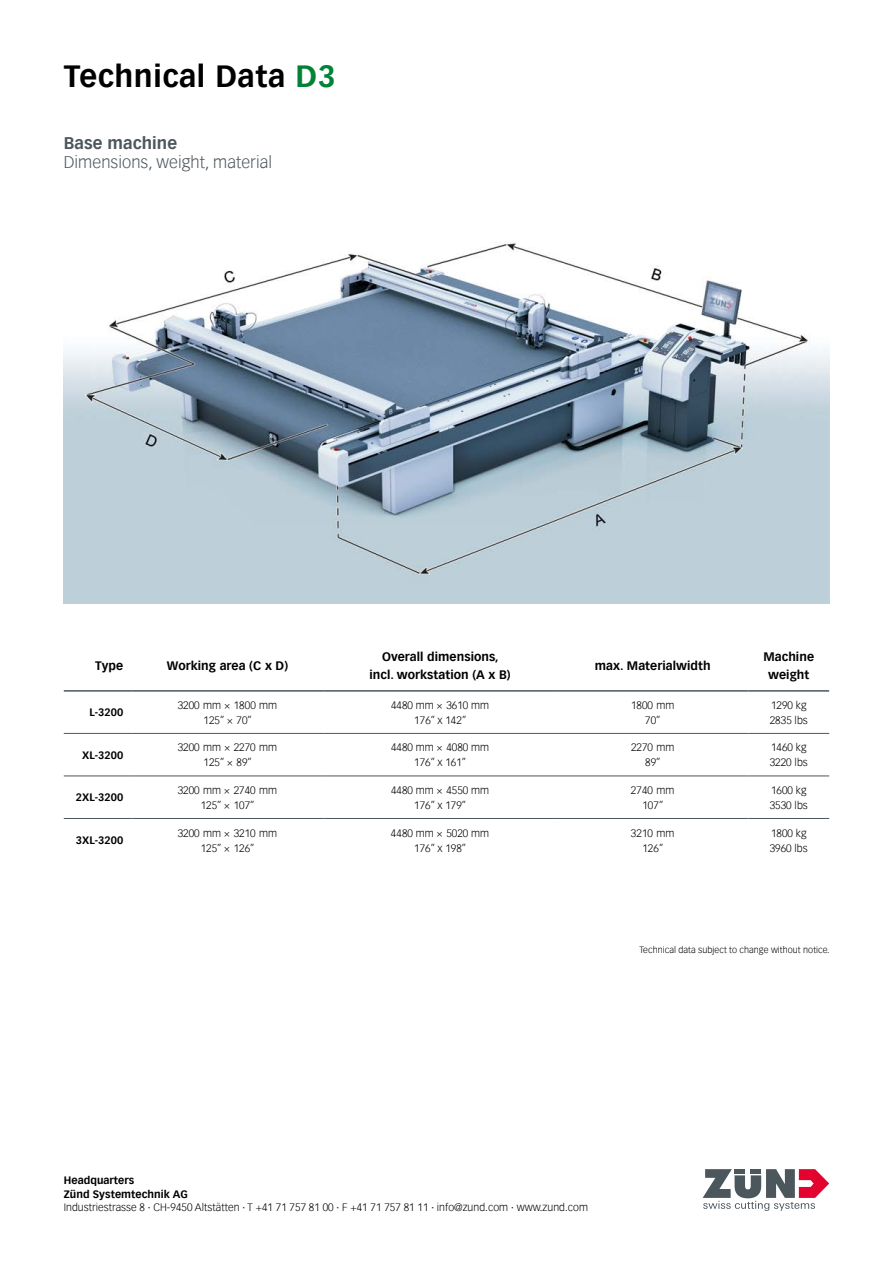
<style>
.page{position:relative;width:893px;height:1263px;background:#fff}
.page>*{position:absolute;margin:0;border:0;box-sizing:border-box;transform-origin:0 0}
.t1{font:700 30px "Vectora Com";letter-spacing:.02em;color:#000}
.t2{font:300 16.5px "Vectora Com";letter-spacing:.005em;color:#4c575d}
.t3{font:700 16.5px "Vectora Com";letter-spacing:.005em;color:#4c575d}
.t4{font:700 12px/18px "Vectora Com";letter-spacing:.005em;color:#000;text-align:center}
.t5{font:300 10.5px/15px "Vectora Com";letter-spacing:.005em;color:#000;text-align:center}
.t6{font:700 10.5px/13.5px "Vectora Com";letter-spacing:.005em;color:#000}
.t7{font:300 9px "Vectora Com";letter-spacing:.005em;color:#000}
.s1{color:#008237}
</style>
<div class="page">
<svg style="left:703px;top:1169px;width:126px;height:42px"></svg>
<img style="left:64px;top:243px;width:765px;height:360px">
<hr style="left:64px;top:733px;width:68px;height:1px;background:#4c575d">
<hr style="left:132px;top:733px;width:191px;height:1px;background:#4c575d">
<hr style="left:323px;top:733px;width:234px;height:1px;background:#4c575d">
<hr style="left:557px;top:733px;width:191px;height:1px;background:#4c575d">
<hr style="left:748px;top:733px;width:81px;height:1px;background:#4c575d">
<hr style="left:132px;top:775px;width:191px;height:1px;background:#4c575d">
<hr style="left:323px;top:775px;width:234px;height:1px;background:#4c575d">
<hr style="left:557px;top:775px;width:191px;height:1px;background:#4c575d">
<hr style="left:748px;top:775px;width:81px;height:1px;background:#4c575d">
<hr style="left:132px;top:818px;width:191px;height:1px;background:#4c575d">
<hr style="left:323px;top:818px;width:234px;height:1px;background:#4c575d">
<hr style="left:557px;top:818px;width:191px;height:1px;background:#4c575d">
<hr style="left:748px;top:818px;width:81px;height:1px;background:#4c575d">
<hr style="left:64px;top:775px;width:68px;height:1px;background:#4c575d">
<hr style="left:64px;top:818px;width:68px;height:1px;background:#4c575d">
<hr style="left:64px;top:690px;width:68px;height:2px;background:#4c575d">
<hr style="left:132px;top:690px;width:191px;height:2px;background:#4c575d">
<hr style="left:323px;top:690px;width:234px;height:2px;background:#4c575d">
<hr style="left:557px;top:690px;width:191px;height:2px;background:#4c575d">
<hr style="left:748px;top:690px;width:81px;height:2px;background:#4c575d">
<h1 class="t1" style="left:64px;top:58px;width:273px">Technical Data <span class="s1">D3</span></h1>
<h2 class="t3" style="left:64px;top:133px;width:115px">Base machine</h2>
<h2 class="t2" style="left:64px;top:153px;width:210px">Dimensions, weight, material</h2>
<p class="t4" style="left:95px;top:656px;width:30px">Type</p>
<p class="t4" style="left:167px;top:656px;width:123px">Working area (C x D)</p>
<p class="t4" style="left:369px;top:647px;width:143px">Overall dimensions, incl. workstation (A x B)</p>
<p class="t4" style="left:595px;top:656px;width:117px">max. Materialwidth</p>
<p class="t4" style="left:763px;top:647px;width:52px">Machine weight</p>
<p class="t6" style="left:89px;top:706px;width:35px">L-3200</p>
<p class="t5" style="left:178px;top:698px;width:101px">3200 mm × 1800 mm<br>125” × 70”</p>
<p class="t5" style="left:391px;top:698px;width:100px">4480 mm × 3610 mm<br>176” x 142”</p>
<p class="t5" style="left:631px;top:698px;width:45px">1800 mm<br>70”</p>
<p class="t5" style="left:770px;top:698px;width:39px;text-align:left">1290 kg<br>2835 lbs</p>
<p class="t6" style="left:82px;top:748px;width:43px">XL-3200</p>
<p class="t5" style="left:178px;top:740px;width:101px">3200 mm × 2270 mm<br>125” × 89”</p>
<p class="t5" style="left:391px;top:740px;width:100px">4480 mm × 4080 mm<br>176” x 161”</p>
<p class="t5" style="left:631px;top:740px;width:45px">2270 mm<br>89”</p>
<p class="t5" style="left:770px;top:740px;width:39px;text-align:left">1460 kg<br>3220 lbs</p>
<p class="t6" style="left:76px;top:791px;width:49px">2XL-3200</p>
<p class="t5" style="left:178px;top:782px;width:101px">3200 mm × 2740 mm<br>125” × 107”</p>
<p class="t5" style="left:391px;top:782px;width:100px">4480 mm × 4550 mm<br>176” x 179”</p>
<p class="t5" style="left:631px;top:782px;width:45px">2740 mm<br>107”</p>
<p class="t5" style="left:770px;top:782px;width:39px;text-align:left">1600 kg<br>3530 lbs</p>
<p class="t6" style="left:76px;top:833px;width:49px">3XL-3200</p>
<p class="t5" style="left:178px;top:825px;width:101px">3200 mm × 3210 mm<br>125” × 126”</p>
<p class="t5" style="left:391px;top:825px;width:100px">4480 mm × 5020 mm<br>176” x 198”</p>
<p class="t5" style="left:631px;top:825px;width:45px">3210 mm<br>126”</p>
<p class="t5" style="left:770px;top:825px;width:39px;text-align:left">1800 kg<br>3960 lbs</p>
<p class="t7" style="left:639px;top:944px;width:192px">Technical data subject to change without notice.</p>
<p class="t6" style="left:64px;top:1173px;width:126px">Headquarters<br>Zünd Systemtechnik AG</p>
<p class="t5" style="left:64px;top:1200px;width:526px">Industriestrasse 8 ∙ CH-9450 Altstätten ∙ T +41 71 757 81 00 ∙ F +41 71 757 81 11 ∙ info@zund.com ∙ www.zund.com</p>
</div>
